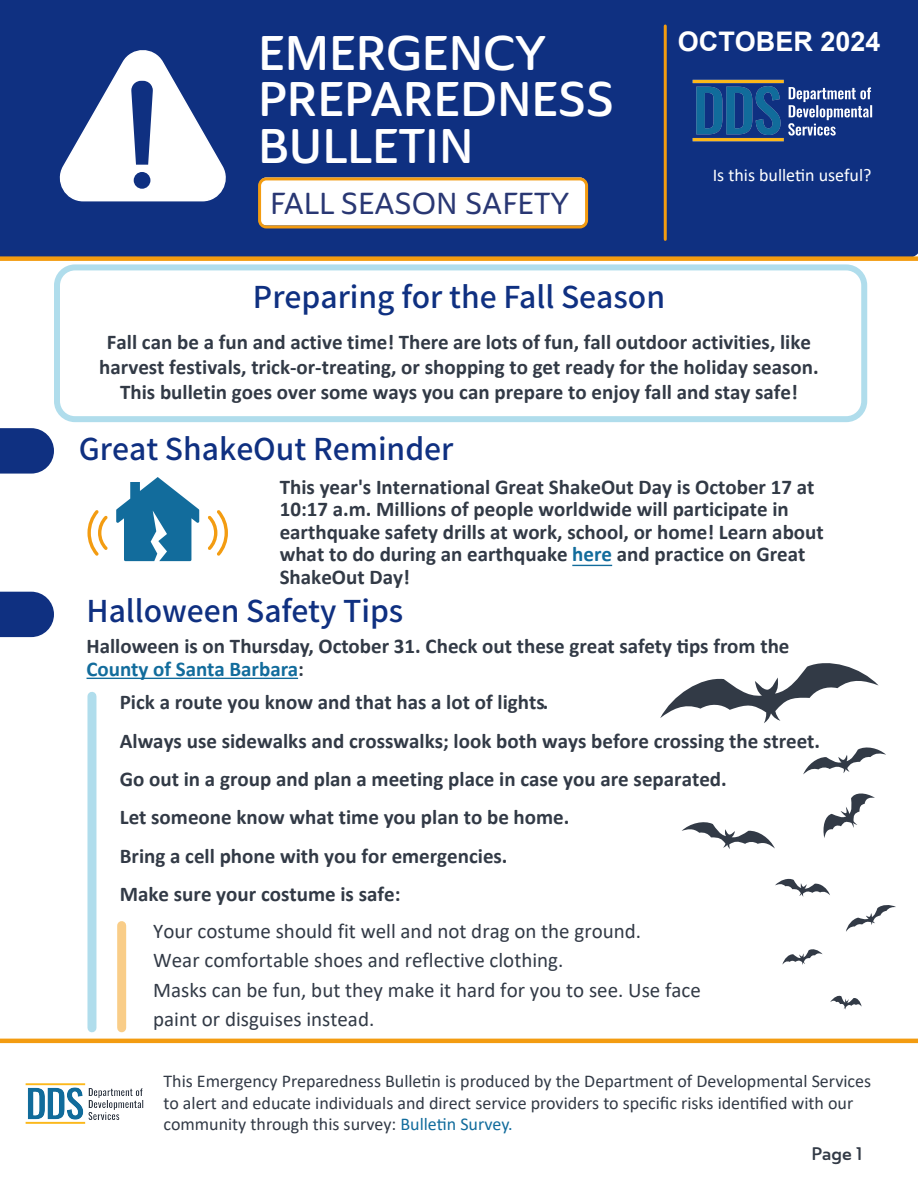
<style>
.page{position:relative;width:918px;height:1188px;background:#fff}
.page>*{position:absolute;margin:0;border:0;box-sizing:border-box;transform-origin:0 0}
.t1{font:48px/46.5px "Ainslie Sans Nor Dem";color:#fff}
.t2{font:500 30px "Noto Sans CJ Kkr";color:#0f3081}
.t3{font:30px "Ainslie Sans Nor Med";color:#293773}
.t4{font:700 27px "Arial";color:#fff}
.Copy_BOLD_14pt{font:700 21px/38.4px "Calibri";color:#323a46}
.basic_copy_pt_14{font:21px/29.2px "Calibri";color:#323a46}
.t5{font:18px/21.6px "Calibri";color:#323a46}
.survey{font:18px "Calibri";color:#fff}
.t6{font:18px "Ainslie Sans Nor Dem";color:#323a46}
.s1{font-style:inherit}
.s2{color:#126c9c}
</style>
<div class="page">
<hr style="left:0;top:1039px;width:918px;height:4px;background:#f39c11">
<img style="left:26px;top:1083px;width:117px;height:41px">
<div style="left:0;top:0;width:918px;height:256px;background:#0f3081"></div>
<div style="left:260px;top:177px;width:327px;height:48px;background:#fff;border-radius:7px"></div>
<div style="left:258px;top:177px;width:330px;height:51px;border:3px solid #f39c11;border-radius:7px"></div>
<svg style="left:0;top:256px;width:918px;height:5px"></svg>
<hr style="left:664px;top:26px;width:3px;height:213px;background:#f39c11">
<img style="left:692px;top:78px;width:180px;height:64px">
<div style="left:54px;top:264px;width:813px;height:158px;border:6px solid #b0ddec;border-radius:18px"></div>
<svg style="left:55px;top:47px;width:178px;height:155px"></svg>
<div style="left:134px;top:172px;width:16px;height:17px;background:#0f3081;border-radius:50%"></div>
<hr style="left:87px;top:678px;width:211px;height:1px;background:#126c9c">
<div style="left:117px;top:926px;width:9px;height:102px;background:#f9cd88"></div>
<svg style="left:0;top:592px;width:54px;height:45px"></svg>
<div style="left:87px;top:696px;width:9px;height:332px;background:#b0ddec"></div>
<svg style="left:660px;top:663px;width:219px;height:60px"></svg>
<svg style="left:823px;top:793px;width:52px;height:45px"></svg>
<svg style="left:803px;top:747px;width:83px;height:27px"></svg>
<svg style="left:782px;top:949px;width:41px;height:16px"></svg>
<svg style="left:830px;top:995px;width:32px;height:15px"></svg>
<svg style="left:775px;top:878px;width:55px;height:19px"></svg>
<svg style="left:846px;top:905px;width:50px;height:27px"></svg>
<svg style="left:682px;top:822px;width:93px;height:27px"></svg>
<svg style="left:0;top:428px;width:54px;height:46px"></svg>
<svg style="left:87px;top:510px;width:21px;height:46px"></svg>
<svg style="left:208px;top:510px;width:20px;height:46px"></svg>
<svg style="left:116px;top:477px;width:83px;height:84px"></svg>
<hr style="left:572px;top:565px;width:40px;height:1px;background:#126c9c">
<h1 class="t1" style="left:258px;top:31px;width:289px">EMERGENCY</h1>
<h1 class="t1" style="left:258px;top:77px;width:357px">PREPAREDNESS<br>BULLETIN</h1>
<h1 class="t3" style="left:270px;top:185px;width:301px">FALL SEASON SAFETY</h1>
<h1 class="t4" style="left:678px;top:22px;width:204px">OCTOBER 2024</h1>
<p class="survey" style="left:713px;top:163px;width:160px">Is this bulletin useful?</p>
<h3 class="t2" style="left:253px;top:281px;width:414px">Preparing for the Fall Season</h3>
<h3 class="Copy_BOLD_14pt" style="left:99px;top:329px;width:721px;line-height:25.2px;text-align:center"><span class="s1">Fall</span> can be a fun and active time! <span class="s1">There are lots of fun,</span> fall outdoor activities, <span class="s1">like </span>harvest festivals, trick-or-treating, or shopping to <span class="s1">get ready for the</span> holiday season.<br><span class="s1">This bulletin goes over some ways</span> you can prepare to enjoy <span class="s1">fall an</span>d stay safe!</h3>
<h3 class="t2" style="left:79px;top:432px;width:376px">Great ShakeOut Reminder</h3>
<p class="Copy_BOLD_14pt" style="left:280px;top:475px;width:546px;line-height:22.5px">This year's International Great ShakeOut Day is October 17 at 10:17 a.m. Millions of people worldwide will participate in earthquake safety drills at work, school, or home! Learn about what to do during an earthquake <span class="s2">here</span> and practice on Great ShakeOut Day!</p>
<h3 class="t2" style="left:87px;top:594px;width:318px">Halloween Safety Tips</h3>
<p class="Copy_BOLD_14pt" style="left:87px;top:635px;width:705px;line-height:22.5px">Halloween is on Thursday, October 31. Check out these great safety tips from the<br><span class="s2">County of Santa Barbara</span>:</p>
<p class="Copy_BOLD_14pt" style="left:120px;top:683px;width:702px">Pick a rout<span class="s1">e you know and that has a lot of lights.<br></span>Always use sidewalks and crosswalks; look both ways before crossing the street.<br>Go out in <span class="s1">a</span> group and <span class="s1">plan a</span> meeting place in case you are separated.<br>Let someone know what time you <span class="s1">plan to be hom</span>e.<br>Bring a cell phone with you for emergencies.<br><span class="s1">Make sure your cos</span>tume <span class="s1">i</span>s <span class="s1">safe</span>:</p>
<p class="basic_copy_pt_14" style="left:153px;top:916px;width:549px">Your costume should fit well and not drag on the ground.<br>Wear comfortable shoes and reflective clothing.<br>Masks can be fun, but they make it hard for you to see. Use face paint or disguises instead.</p>
<p class="t5" style="left:164px;top:1070px;width:709px">This Emergency Preparedness Bulletin is produced by the Department of Developmental Services to alert and educate individuals and direct service providers to specific risks identified with our community through this survey: <span class="s2">Bulletin Survey.</span></p>
<p class="t6" style="left:812px;top:1143px;width:52px">Page 1</p>
</div>
